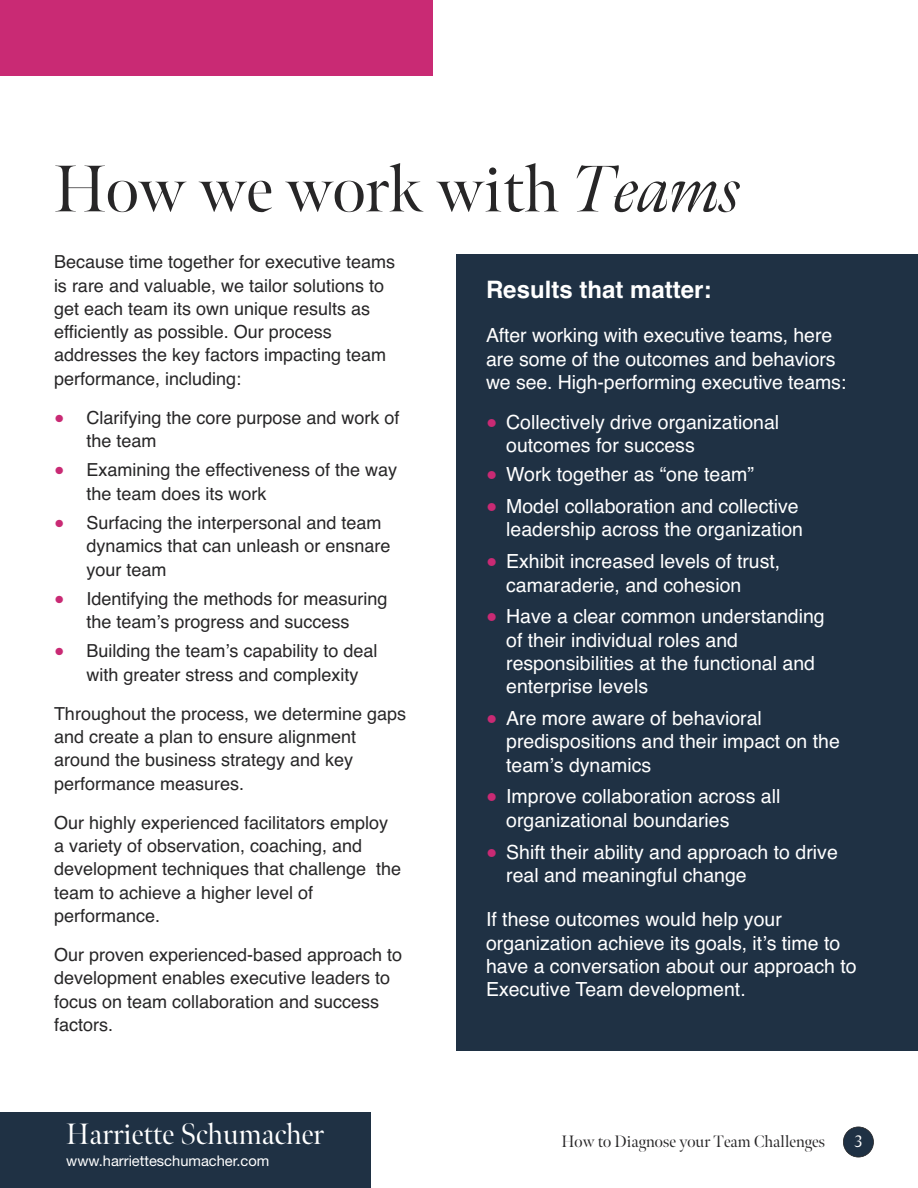
<style>
.page{position:relative;width:918px;height:1188px;background:#fff}
.page>*{position:absolute;margin:0;border:0;box-sizing:border-box;transform-origin:0 0}
.t1{font:66px "Meno Banner";color:#272627}
.t2{font:29.4px "Meno Banner";color:#fff}
.t3{font:700 24px "Helvetica";color:#fff}
.t4{font:19.5px/23.2px "Helvetica";color:#fff}
.t5{font:18px/23.2px "Helvetica";color:#272627}
.t6{font:16.5px "Meno Banner";color:#272627}
.t7{font:16.5px "Meno Banner";color:#fff}
.t8{font:14.7px "Helvetica Neue";color:#fff}
.s1{font-style:italic}
.s2{font-family:"Lucida Grande";color:#c92a74}
</style>
<div class="page">
<div style="left:0;top:0;width:432px;height:75px;background:#c92a74"></div>
<div style="left:457px;top:254px;width:461px;height:796px;background:#1f3144"></div>
<div style="left:0;top:1113px;width:370px;height:75px;background:#1f3144"></div>
<div style="left:843px;top:1127px;width:30px;height:30px;background:#1f3144;border-radius:50%"></div>
<div style="left:843px;top:1127px;width:31px;height:30px;border:2px solid #272627;border-radius:50%"></div>
<h1 class="t1" style="left:54px;top:163px;width:689px">How we work with <span class="s1">Teams</span></h1>
<p class="t5" style="left:54px;top:252px;width:343px">Because time together for executive teams is rare and valuable, we tailor solutions to get each team its own unique results as efficiently as possible. Our process addresses the key factors impacting team performance, including:</p>
<p class="t5" style="left:86px;top:408px;width:315px;text-indent:-32px"><span class="s2">●</span> Clarifying the core purpose and work of the team</p>
<p class="t5" style="left:86px;top:460px;width:312px;text-indent:-32px"><span class="s2">●</span> Examining the effectiveness of the way the team does its work</p>
<p class="t5" style="left:86px;top:513px;width:306px;text-indent:-32px"><span class="s2">●</span> Surfacing the interpersonal and team dynamics that can unleash or ensnare your team</p>
<p class="t5" style="left:54px;top:589px;width:335px;text-align:center"><span class="s2">●</span> Identifying the methods for measuring the teamʼs progress and success</p>
<p class="t5" style="left:86px;top:641px;width:293px;text-indent:-32px"><span class="s2">●</span> Building the teamʼs capability to deal with greater stress and complexity</p>
<p class="t5" style="left:54px;top:704px;width:354px">Throughout the process, we determine gaps and create a plan to ensure alignment around the business strategy and key performance measures.</p>
<p class="t5" style="left:54px;top:813px;width:349px">Our highly experienced facilitators employ a variety of observation, coaching, and development techniques that challenge the team to achieve a higher level of performance.</p>
<p class="t5" style="left:54px;top:945px;width:350px">Our proven experienced-based approach to development enables executive leaders to focus on team collaboration and success factors.</p>
<h2 class="t2" style="left:66px;top:1123px;width:259px">Harriette Schumacher</h2>
<p class="t8" style="left:66px;top:1155px;width:205px">www.harrietteschumacher.com</p>
<h3 class="t3" style="left:486px;top:280px;width:227px">Results that matter:</h3>
<p class="t4" style="left:486px;top:326px;width:362px">After working with executive teams, here are some of the outcomes and behaviors we see. High-performing executive teams:</p>
<p class="t4" style="left:506px;top:412px;width:275px;text-indent:-20px"><span class="s2">●</span> Collectively drive organizational outcomes for success</p>
<p class="t4" style="left:486px;top:465px;width:270px"><span class="s2">●</span> Work together as “one team”</p>
<p class="t4" style="left:486px;top:497px;width:319px;text-align:right"><span class="s2">●</span> Model collaboration and collective leadership across the organization</p>
<p class="t4" style="left:506px;top:552px;width:276px;text-indent:-20px"><span class="s2">●</span> Exhibit increased levels of trust, camaraderie, and cohesion</p>
<p class="t4" style="left:506px;top:607px;width:320px;text-indent:-20px"><span class="s2">●</span> Have a clear common understanding of their individual roles and responsibilities at the functional and enterprise levels</p>
<p class="t4" style="left:506px;top:708px;width:335px;text-indent:-20px"><span class="s2">●</span> Are more aware of behavioral predispositions and their impact on the teamʼs dynamics</p>
<p class="t4" style="left:506px;top:787px;width:276px;text-indent:-20px"><span class="s2">●</span> Improve collaboration across all organizational boundaries</p>
<p class="t4" style="left:506px;top:842px;width:333px;text-indent:-20px"><span class="s2">●</span> Shift their ability and approach to drive real and meaningful change</p>
<p class="t4" style="left:486px;top:910px;width:372px">If these outcomes would help your organization achieve its goals, itʼs time to have a conversation about our approach to Executive Team development.</p>
<p class="t6" style="left:562px;top:1135px;width:265px">How to Diagnose your Team Challenges</p>
<p class="t7" style="left:855px;top:1135px;width:9px">3</p>
</div>
